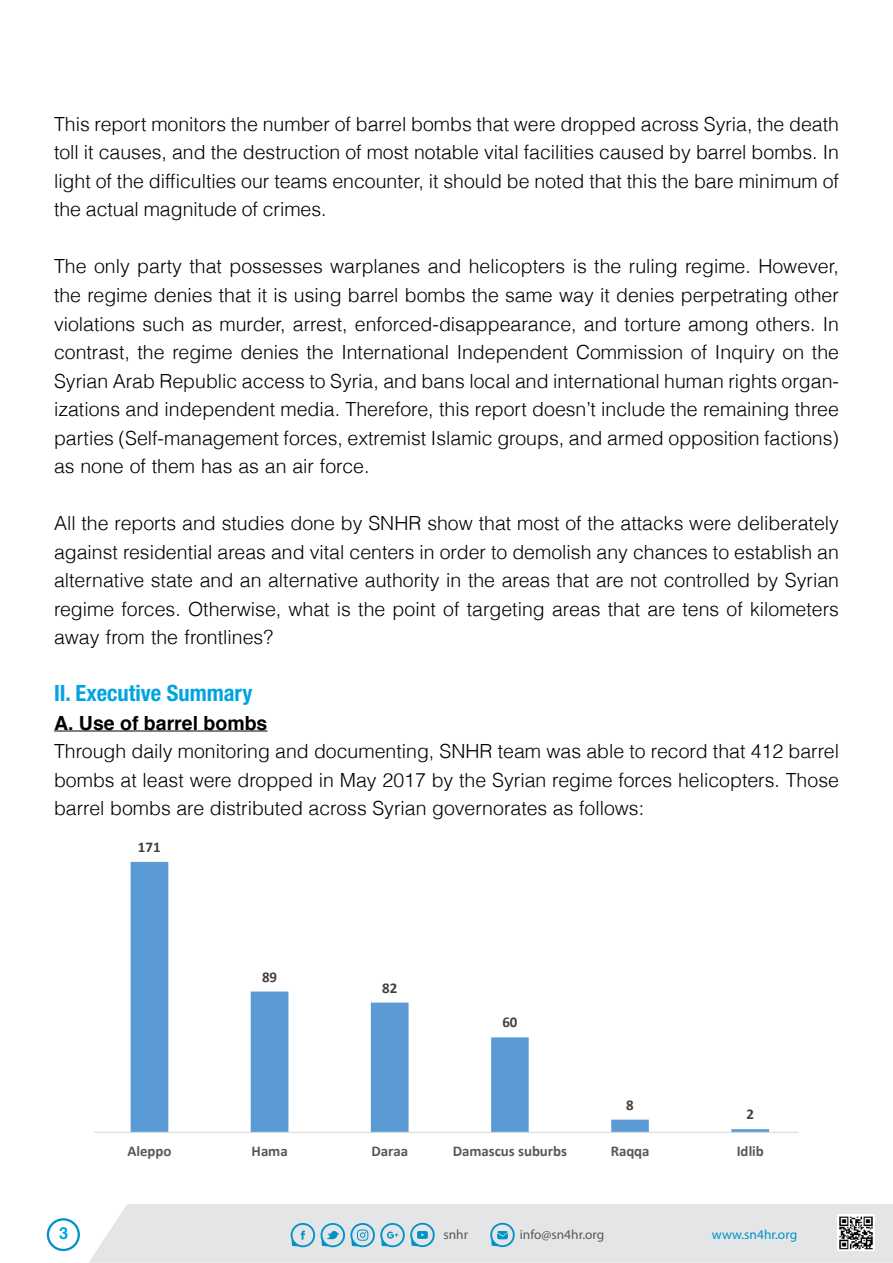
<style>
.page{position:relative;width:893px;height:1263px;background:#fff}
.page>*{position:absolute;margin:0;border:0;box-sizing:border-box;transform-origin:0 0}
.t1{font:700 condensed 22.5px "Helvetica Neue";color:#00a4e2}
.t2{font:300 19.5px/28.5px "Helvetica";color:#000;text-align:justify}
.t3{font:700 19.5px "Helvetica";color:#000}
.t4{font:700 16.5px "Helvetica";color:#00a4e2}
.t5{font:700 14.85px "Calibri";letter-spacing:-.005em;color:#595959}
.t6{font:700 14.85px "Calibri";letter-spacing:.005em;color:#404040}
.t7{font:13.35px "Myriad Pro";color:#58595b}
.t8{font:13.35px "Myriad Pro";color:#0092c8}
</style>
<div class="page">
<div style="left:89px;top:1204px;width:804px;height:59px;background:#e4e5e6"></div>
<svg style="left:291px;top:1223px;width:24px;height:24px"></svg>
<svg style="left:321px;top:1223px;width:114px;height:24px;background:#a1ccdd"></svg>
<svg style="left:490px;top:1223px;width:25px;height:24px"></svg>
<img style="left:837px;top:1214px;width:37px;height:37px">
<svg style="left:47px;top:1218px;width:33px;height:33px"></svg>
<hr style="left:54px;top:730px;width:213px;height:1px;background:#000">
<svg style="left:131px;top:862px;width:638px;height:270px"></svg>
<hr style="left:94px;top:1132px;width:704px;height:1px;background:#d9d9d9">
<p class="t2" style="left:54px;top:109px;width:786px">This report monitors the number of barrel bombs that were dropped across Syria, the death toll it causes, and the destruction of most notable vital facilities caused by barrel bombs In. light of the difficulties our teams encounter it, should be noted that this the bare minimum of the actual magnitude of crimes.</p>
<p class="t2" style="left:54px;top:251px;width:786px">The only party that possesses warplanes and helicopters is the ruling regime. However, the regime denies that isit using barrel bombs the same way it denies perpetrating other violations such as murder, arrest, enforced-disappearance, and torture among others. In contrast, the regime denies the International Independent Commission of Inquiry on the</p>
<p class="t2" style="left:54px;top:394px;width:786px">izations and independent media. Therefore, this report doesn t’ include the remaining three</p>
<p class="t2" style="left:54px;top:365px;width:786px">Syrian Arab Republic access to Syria, and bans local and international human rights organ-</p>
<p class="t2" style="left:54px;top:422px;width:786px">parties (Self-management forces, extremist Islamic groups, and armed opposition factions( as none of them has as an air force.</p>
<p class="t2" style="left:54px;top:508px;width:787px">All the reports and studies done by SNHR show that most of the attacks were deliberately against residential areas and vital centers in order to demolish any chances to establish an alternative state and an alternative authority in the areas that are not controlled by Syrian regime forces. Otherwise, what is the point of targeting areas that are tens of kilometers away from the frontlines?</p>
<p class="t1" style="left:54px;top:674px;width:200px">.I I Executive Summary</p>
<p class="t3" style="left:54px;top:710px;width:215px">A. Use of barrel bombs</p>
<p class="t2" style="left:54px;top:736px;width:786px">Through daily monitoring and documenting, SNHR team was able to record that 412 barrel bombs at least were dropped in May 2017 by the Syrian regime forces helicopters. Those barrel bombs are distributed across Syrian governorates as follows:</p>
<p class="t6" style="left:138px;top:836px;width:24px">171</p>
<p class="t4" style="left:59px;top:1223px;width:11px">3</p>
<p class="t5" style="left:127px;top:1140px;width:46px">Aleppo</p>
<p class="t6" style="left:262px;top:966px;width:17px">89</p>
<p class="t5" style="left:252px;top:1140px;width:38px">Hama</p>
<p class="t6" style="left:382px;top:977px;width:17px">82</p>
<p class="t5" style="left:371px;top:1140px;width:38px">Daraa</p>
<p class="t6" style="left:502px;top:1012px;width:17px">60</p>
<p class="t5" style="left:453px;top:1140px;width:116px">Damascus suburbs</p>
<p class="t6" style="left:626px;top:1094px;width:9px">8</p>
<p class="t5" style="left:611px;top:1140px;width:40px">Raqqa</p>
<p class="t7" style="left:443px;top:1226px;width:26px">snhr</p>
<p class="t7" style="left:520px;top:1226px;width:86px">info@sn4hr.org</p>
<p class="t6" style="left:746px;top:1104px;width:9px">2</p>
<p class="t5" style="left:737px;top:1140px;width:29px">Idlib</p>
<p class="t8" style="left:712px;top:1226px;width:87px">www.sn4hr.org</p>
</div>
